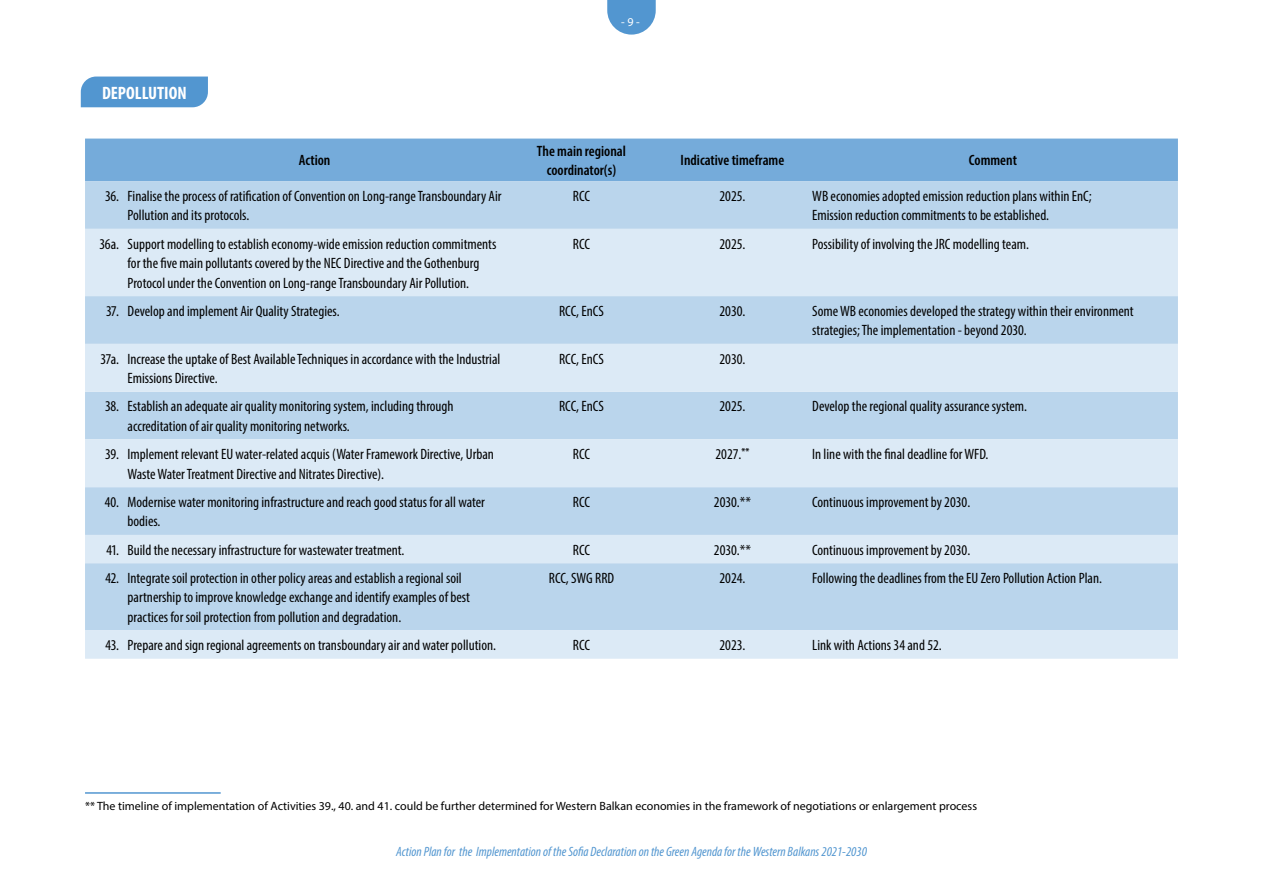
<style>
.page{position:relative;width:1263px;height:893px;background:#fff}
.page>*{position:absolute;margin:0;border:0;box-sizing:border-box;transform-origin:0 0}
.t1{font:700 condensed 18px "Myriad Pro";color:#fff}
.t2{font:condensed 15px/19.5px "Myriad Pro";color:#000}
.t3{font:600 condensed 15px/19.5px "Myriad Pro";color:#000;text-align:center}
.t4{font:italic condensed 13.5px "Myriad Pro";color:#5296d0}
.t5{font:12px "Myriad Pro";color:#000}
.t6{font:12px "Myriad Pro";color:#fff}
</style>
<div class="page">
<svg style="left:607px;top:0;width:49px;height:35px;background:#6fa7d7"></svg>
<div style="left:81px;top:77px;width:127px;height:30px;background:#5296d0"></div>
<div style="left:85px;top:139px;width:1093px;height:42px;background:#75abda"></div>
<div style="left:85px;top:181px;width:1093px;height:48px;background:#bad5ec"></div>
<svg style="left:85px;top:229px;width:1093px;height:430px;background:#cbdff1"></svg>
<hr style="left:85px;top:792px;width:136px;height:2px;background:#5296d0">
<p class="t1" style="left:102px;top:81px;width:86px">DEPOLLUTION</p>
<p class="t6" style="left:621px;top:14px;width:20px">- 9 -</p>
<p class="t3" style="left:299px;top:150px;width:33px">Action</p>
<p class="t3" style="left:537px;top:141px;width:91px">The main regional coordinator(s)</p>
<p class="t3" style="left:681px;top:150px;width:105px">Indicative timeframe</p>
<p class="t3" style="left:969px;top:150px;width:49px">Comment</p>
<p class="t2" style="left:128px;top:186px;width:375px;text-indent:-22px">36. Finalise the process of ratification of Convention on Long-range Transboundary Air<br>Pollution and its protocols.</p>
<p class="t2" style="left:573px;top:186px;width:19px">RCC</p>
<p class="t2" style="left:719px;top:186px;width:28px">2025.</p>
<p class="t2" style="left:812px;top:186px;width:281px">WB economies adopted emission reduction plans within EnC;<br>Emission reduction commitments to be established.</p>
<p class="t2" style="left:128px;top:234px;width:370px;text-indent:-28px">36a. Support modelling to establish economy-wide emission reduction commitments for the five main pollutants covered by the NEC Directive and the Gothenburg<br>Protocol under the Convention on Long-range Transboundary Air Pollution.</p>
<p class="t2" style="left:573px;top:234px;width:19px">RCC</p>
<p class="t2" style="left:719px;top:234px;width:28px">2025.</p>
<p class="t2" style="left:812px;top:234px;width:218px">Possibility of involving the JRC modelling team.</p>
<p class="t2" style="left:106px;top:301px;width:235px">37. Develop and implement Air Quality Strategies.</p>
<p class="t2" style="left:559px;top:301px;width:46px">RCC, EnCS</p>
<p class="t2" style="left:719px;top:301px;width:28px">2030.</p>
<p class="t2" style="left:812px;top:301px;width:323px">Some WB economies developed the strategy within their environment strategies; The implementation - beyond 2030.</p>
<p class="t2" style="left:128px;top:349px;width:374px;text-indent:-27px">37a. Increase the uptake of Best Available Techniques in accordance with the Industrial<br>Emissions Directive.</p>
<p class="t2" style="left:559px;top:349px;width:46px">RCC, EnCS</p>
<p class="t2" style="left:719px;top:349px;width:28px">2030.</p>
<p class="t2" style="left:128px;top:396px;width:328px;text-indent:-22px">38. Establish an adequate air quality monitoring system, including through accreditation of air quality monitoring networks.</p>
<p class="t2" style="left:559px;top:396px;width:46px">RCC, EnCS</p>
<p class="t2" style="left:719px;top:396px;width:28px">2025.</p>
<p class="t2" style="left:812px;top:396px;width:216px">Develop the regional quality assurance system.</p>
<p class="t2" style="left:128px;top:444px;width:368px;text-indent:-22px">39. Implement relevant EU water-related acquis (Water Framework Directive, Urban<br>Waste Water Treatment Directive and Nitrates Directive).</p>
<p class="t2" style="left:573px;top:444px;width:19px">RCC</p>
<p class="t2" style="left:715px;top:444px;width:35px">2027.<sup>**</sup></p>
<p class="t2" style="left:812px;top:444px;width:178px">In line with the final deadline for WFD.</p>
<p class="t2" style="left:128px;top:492px;width:359px;text-indent:-23px">40. Modernise water monitoring infrastructure and reach good status for all water bodies.</p>
<p class="t2" style="left:573px;top:492px;width:19px">RCC</p>
<p class="t2" style="left:714px;top:492px;width:39px">2030.**</p>
<p class="t2" style="left:812px;top:492px;width:160px">Continuous improvement by 2030.</p>
<p class="t2" style="left:106px;top:540px;width:299px">41. Build the necessary infrastructure for wastewater treatment.</p>
<p class="t2" style="left:573px;top:540px;width:19px">RCC</p>
<p class="t2" style="left:714px;top:540px;width:39px">2030.**</p>
<p class="t2" style="left:812px;top:540px;width:160px">Continuous improvement by 2030.</p>
<p class="t2" style="left:128px;top:568px;width:344px;text-indent:-22px">42. Integrate soil protection in other policy areas and establish a regional soil partnership to improve knowledge exchange and identify examples of best practices for soil protection from pollution and degradation.</p>
<p class="t2" style="left:549px;top:568px;width:67px">RCC, SWG RRD</p>
<p class="t2" style="left:719px;top:568px;width:28px">2024.</p>
<p class="t2" style="left:812px;top:568px;width:291px">Following the deadlines from the EU Zero Pollution Action Plan.</p>
<p class="t2" style="left:105px;top:635px;width:392px">43. Prepare and sign regional agreements on transboundary air and water pollution.</p>
<p class="t2" style="left:573px;top:635px;width:19px">RCC</p>
<p class="t2" style="left:719px;top:635px;width:28px">2023.</p>
<p class="t2" style="left:812px;top:635px;width:131px">Link with Actions 34 and 52.</p>
<p class="t5" style="left:85px;top:798px;width:893px">** The timeline of implementation of Activities 39., 40. and 41. could be further determined for Western Balkan economies in the framework of negotiations or enlargement process</p>
<p class="t4" style="left:396px;top:843px;width:472px">Action Plan for the Implementation of the Sofia Declaration on the Green Agenda for the Western Balkans 2021-2030</p>
</div>
